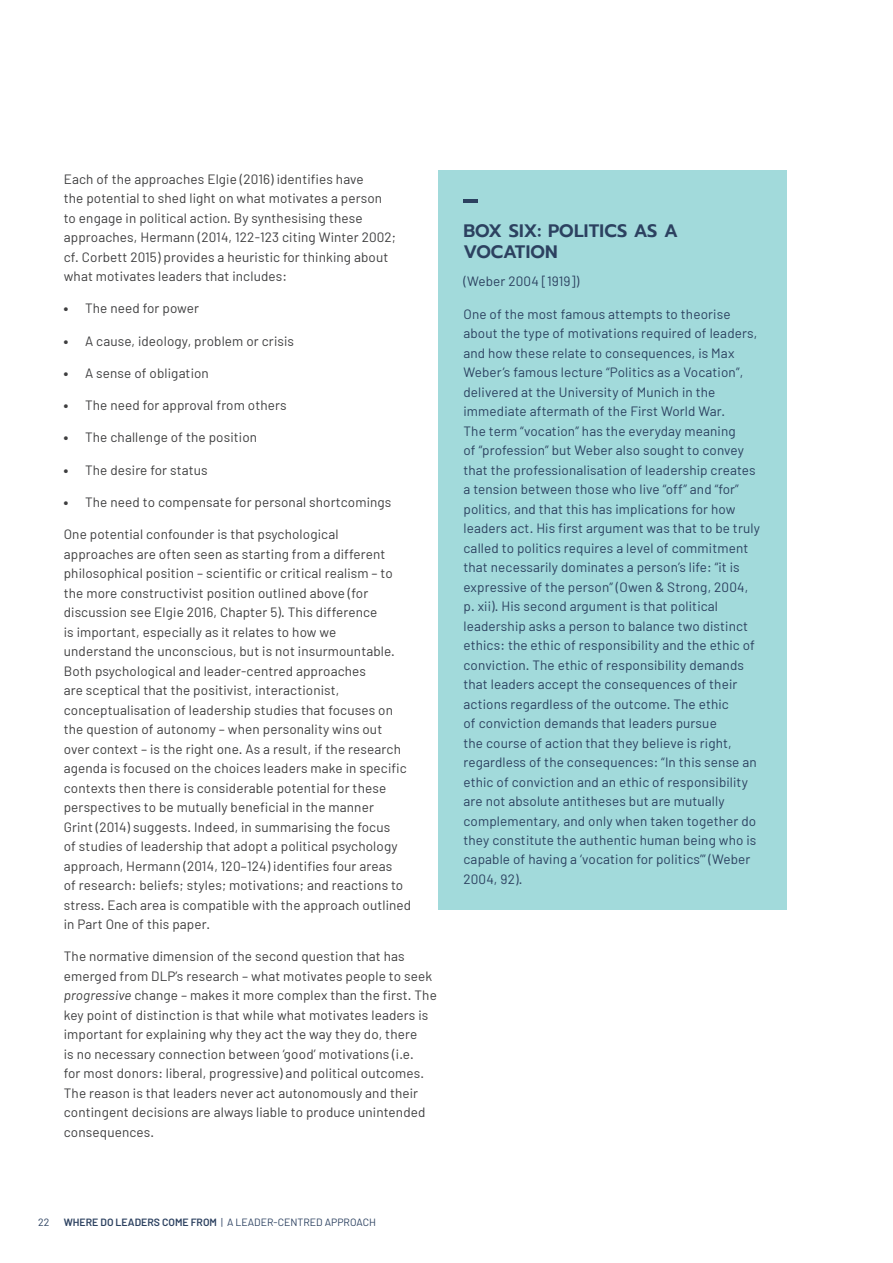
<style>
.page{position:relative;width:893px;height:1263px;background:#fff}
.page>*{position:absolute;margin:0;border:0;box-sizing:border-box;transform-origin:0 0}
.BOX_HEADING{font:600 18px/21.6px "Prompt";letter-spacing:.01em;color:#2c4160}
.COPY{font:13.5px/19.5px "Barlow";letter-spacing:.01em;color:#3e3e3f}
.BOX_COPY{font:13.5px/19.5px "Barlow";letter-spacing:.01em;color:#2c4160}
.t1{font:600 10.5px "Barlow";letter-spacing:.335em;color:#2c4160}
.t2{font:10.5px "Barlow";color:#2c4160}
.s1{font-weight:900}
.s2{font-style:italic}
.s3{font-weight:400}
</style>
<div class="page">
<div style="left:438px;top:170px;width:349px;height:740px;background:#a2dadb"></div>
<p class="COPY" style="left:64px;top:169px;width:334px">Each of the approaches Elgie (2016) identifies have<br>the potential to shed light on what motivates a person to engage in political action. By synthesising these approaches, Hermann (2014, 122-123 citing Winter 2002; cf. Corbett 2015) provides a heuristic for thinking about what motivates leaders that includes:</p>
<p class="COPY" style="left:64px;top:298px;width:137px"><span class="s1">•</span> The need for power</p>
<p class="COPY" style="left:64px;top:331px;width:232px"><span class="s1">•</span> A cause, ideology, problem or crisis</p>
<p class="COPY" style="left:64px;top:363px;width:147px"><span class="s1">•</span> A sense of obligation</p>
<p class="COPY" style="left:64px;top:395px;width:224px"><span class="s1">•</span> The need for approval from others</p>
<p class="COPY" style="left:64px;top:427px;width:195px"><span class="s1">•</span> The challenge of the position</p>
<p class="COPY" style="left:64px;top:460px;width:145px"><span class="s1">•</span> The desire for status</p>
<p class="COPY" style="left:64px;top:492px;width:329px"><span class="s1">•</span> The need to compensate for personal shortcomings</p>
<p class="COPY" style="left:64px;top:524px;width:349px">One potential confounder is that psychological approaches are often seen as starting from a different philosophical position – scientific or critical realism – to the more constructivist position outlined above (for discussion see Elgie 2016, Chapter 5). This difference<br>is important, especially as it relates to how we<br>understand the unconscious, but is not insurmountable.<br>Both psychological and leader-centred approaches<br>are sceptical that the positivist, interactionist, conceptualisation of leadership studies that focuses on the question of autonomy – when personality wins out over context – is the right one. As a result, if the research agenda is focused on the choices leaders make in specific contexts then there is considerable potential for these perspectives to be mutually beneficial in the manner<br>Grint (2014) suggests. Indeed, in summarising the focus<br>of studies of leadership that adopt a political psychology approach, Hermann (2014, 120–124) identifies four areas<br>of research: beliefs; styles; motivations; and reactions to stress. Each area is compatible with the approach outlined in Part One of this paper.</p>
<p class="COPY" style="left:64px;top:946px;width:375px">The normative dimension of the second question that has emerged from DLP’s research – what motivates people to seek <span class="s2">progressive</span> change – makes it more complex than the first. The key point of distinction is that while what motivates leaders is important for explaining why they act the way they do, there<br>is no necessary connection between ‘good’ motivations (i.e.<br>for most donors: liberal, progressive) and political outcomes.<br>The reason is that leaders never act autonomously and their contingent decisions are always liable to produce unintended consequences.</p>
<p class="BOX_HEADING" style="left:463px;top:220px;width:216px">BOX SIX: POLITICS AS A<br>VOCATION</p>
<p class="BOX_COPY" style="left:463px;top:271px;width:117px">(Weber 2004 [1919])</p>
<p class="BOX_COPY" style="left:463px;top:304px;width:298px">One of the most famous attempts to theorise about the type of motivations required of leaders, and how these relate to consequences, is Max Weber’s famous lecture “Politics as a Vocation”, delivered at the University of Munich in the immediate aftermath of the First World War.<br>The term “vocation” has the everyday meaning<br>of “profession” but Weber also sought to convey that the professionalisation of leadership creates a tension between those who live “off” and “for” politics, and that this has implications for how leaders act. His first argument was that to be truly called to politics requires a level of commitment that necessarily dominates a person’s life: “it is expressive of the person” (Owen &amp; Strong, 2004, p. xii). His second argument is that political leadership asks a person to balance two distinct ethics: the ethic of responsibility and the ethic of conviction. The ethic of responsibility demands that leaders accept the consequences of their actions regardless of the outcome. The ethic<br>of conviction demands that leaders pursue<br>the course of action that they believe is right, regardless of the consequences: “In this sense an ethic of conviction and an ethic of responsibility are not absolute antitheses but are mutually complementary, and only when taken together do they constitute the authentic human being who is capable of having a ‘vocation for politics’” (Weber 2004, 92).</p>
<p class="t2" style="left:38px;top:1215px;width:13px">22</p>
<p class="t1" style="left:64px;top:1215px;width:17px">WHERE</p>
<p class="t1" style="left:101px;top:1215px;width:23px">DO LEADER</p>
<p class="t1" style="left:154px;top:1215px;width:89px">S COMEFROM <span class="s3">| A leader</span></p>
<p class="t2" style="left:274px;top:1215px;width:12px">-centred</p>
<p class="t2" style="left:325px;top:1215px;width:8px">approach</p>
</div>
